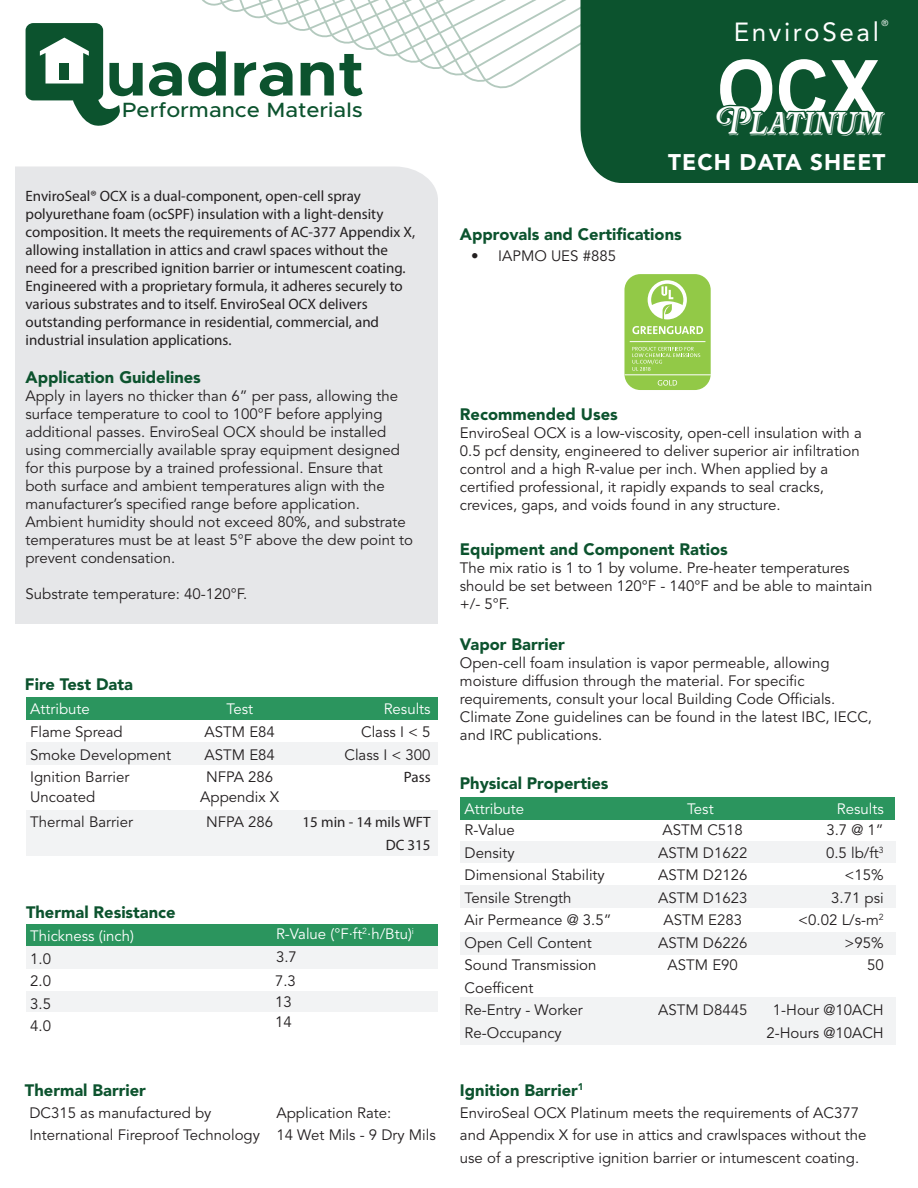
<style>
.page{position:relative;width:918px;height:1188px;background:#fff}
.page>*{position:absolute;margin:0;border:0;box-sizing:border-box;transform-origin:0 0}
.t1{font:700 81px "Arial";color:#fff;scale:.93 1}
.t2{font:700 63px "Metropolis";color:#0c532e;scale:1.07 1}
.t3{font:35.55px "Rafaella Regular Shadow";color:#fff;scale:.93 1}
.t4{font:26.1px "Avenir LT Std";letter-spacing:.1em;color:#fff}
.t5{font:900 22.5px "Avenir LT Std";letter-spacing:.045em;color:#fff}
.t6{font:500 20.7px "Metropolis";color:#0c532e;scale:1.07 1}
.t7{font:900 16.5px "Avenir LT Std";color:#0c532e}
.t8{font:15px/22.5px "Avenir LT Std";color:#231f20}
.t9{font:15px/18px "Myriad Pro";color:#231f20}
.t10{font:15px "Avenir LT Std";color:#fff}
.t11{font:8.7px "Avenir LT Std";color:#fff}
</style>
<div class="page">
<svg style="left:202px;top:0;width:378px;height:76px"></svg>
<div style="left:580px;top:0;width:338px;height:183px;background:#0c532e"></div>
<svg style="left:26px;top:23px;width:94px;height:103px"></svg>
<div style="left:60px;top:64px;width:9px;height:16px;background:#0c532e"></div>
<div style="left:15px;top:166px;width:423px;height:458px;background:#e6e7e9"></div>
<div style="left:26px;top:698px;width:412px;height:22px;background:#2b955e"></div>
<div style="left:26px;top:743px;width:412px;height:22px;background:#f2f3f4"></div>
<div style="left:26px;top:810px;width:412px;height:45px;background:#f2f3f4"></div>
<div style="left:26px;top:924px;width:412px;height:23px;background:#2b955e"></div>
<div style="left:26px;top:946px;width:412px;height:23px;background:#f2f3f4"></div>
<div style="left:26px;top:991px;width:412px;height:23px;background:#f2f3f4"></div>
<div style="left:26px;top:1012px;width:412px;height:23px;background:#fff"></div>
<div style="left:460px;top:842px;width:436px;height:21px;background:#f2f3f4"></div>
<div style="left:460px;top:797px;width:436px;height:23px;background:#2b955e"></div>
<div style="left:460px;top:885px;width:436px;height:23px;background:#f2f3f4"></div>
<div style="left:460px;top:932px;width:436px;height:22px;background:#f2f3f4"></div>
<div style="left:460px;top:997px;width:436px;height:48px;background:#f2f3f4"></div>
<div style="left:715px;top:105px;width:172px;height:33px;background:#0c532e"></div>
<div style="left:624px;top:274px;width:87px;height:116px;background:#92c947;border-radius:16px"></div>
<hr style="left:625px;top:374px;width:86px;height:1px;background:#fff">
<svg style="left:658px;top:380px;width:19px;height:6px"></svg>
<svg style="left:648px;top:280px;width:39px;height:40px"></svg>
<hr style="left:630px;top:341px;width:75px;height:1px;background:#fff">
<svg style="left:632px;top:326px;width:71px;height:8px"></svg>
<svg style="left:632px;top:347px;width:68px;height:24px"></svg>
<h2 class="t2" style="left:105px;top:34px;width:244px">uadrant</h2>
<h3 class="t6" style="left:122px;top:97px;width:226px">Performance Materials</h3>
<p class="t9" style="left:26px;top:187px;width:391px">EnviroSeal® OCX is a dual-component, open-cell spray polyurethane foam (ocSPF) insulation with a light-density composition. It meets the requirements of AC-377 Appendix X, allowing installation in attics and crawl spaces without the need for a prescribed ignition barrier or intumescent coating.<br>Engineered with a proprietary formula, it adheres securely to various substrates and to itself. EnviroSeal OCX delivers outstanding performance in residential, commercial, and industrial insulation applications.</p>
<p class="t7" style="left:26px;top:367px;width:177px">Application Guidelines</p>
<p class="t8" style="left:26px;top:387px;width:389px;line-height:18px">Apply in layers no thicker than 6” per pass, allowing the surface temperature to cool to 100°F before applying additional passes. EnviroSeal OCX should be installed using commercially available spray equipment designed for this purpose by a trained professional. Ensure that both surface and ambient temperatures align with the manufacturer’s specified range before application.<br>Ambient humidity should not exceed 80%, and substrate temperatures must be at least 5°F above the dew point to prevent condensation.</p>
<p class="t8" style="left:26px;top:583px;width:223px">Substrate temperature: 40-120°F.</p>
<p class="t7" style="left:25px;top:674px;width:110px">Fire Test Data</p>
<p class="t10" style="left:30px;top:701px;width:61px">Attribute</p>
<p class="t10" style="left:226px;top:701px;width:28px">Test</p>
<p class="t10" style="left:384px;top:700px;width:48px">Results</p>
<p class="t8" style="left:30px;top:721px;width:142px">Flame Spread<br>Smoke Development<br>Ignition Barrier</p>
<p class="t8" style="left:30px;top:784px;width:104px;line-height:25.5px">Uncoated<br>Thermal Barrier</p>
<p class="t8" style="left:344px;top:721px;width:88px;text-align:right">Class I &lt; 5<br>Class I &lt; 300</p>
<p class="t9" style="left:404px;top:768px;width:28px">Pass</p>
<p class="t9" style="left:303px;top:811px;width:130px;line-height:22.5px;text-align:right">15 min - 14 mils WFT<br>DC 315</p>
<p class="t8" style="left:205px;top:721px;width:72px;text-align:justify">ASTM E84<br>ASTM E84<br>NFPA 286</p>
<p class="t8" style="left:200px;top:784px;width:80px;line-height:25.5px;text-align:center">Appendix X<br>NFPA 286</p>
<p class="t7" style="left:26px;top:902px;width:151px">Thermal Resistance</p>
<p class="t10" style="left:30px;top:927px;width:105px">Thickness (inch)</p>
<p class="t10" style="left:276px;top:926px;width:139px">R-Value (°F·ft<sup>2</sup>·h/Btu)<sup>i</sup></p>
<p class="t8" style="left:30px;top:948px;width:22px;text-align:justify">1.0<br>2.0<br>3.5<br>4.0</p>
<p class="t8" style="left:276px;top:946px;width:22px">3.7</p>
<p class="t8" style="left:275px;top:971px;width:22px;line-height:21px">7.3<br>13</p>
<p class="t8" style="left:275px;top:1011px;width:18px">14</p>
<p class="t7" style="left:25px;top:1080px;width:122px">Thermal Barrier</p>
<p class="t8" style="left:29px;top:1102px;width:232px">DC315 as manufactured by<br>International Fireproof Technology</p>
<p class="t8" style="left:276px;top:1102px;width:161px">Application Rate:<br>14 Wet Mils - 9 Dry Mils</p>
<h3 class="t4" style="left:734px;top:17px;width:147px">EnviroSeal</h3>
<p class="t11" style="left:882px;top:18px;width:8px">®</p>
<h1 class="t1" style="left:717px;top:33px;width:177px">OCX</h1>
<h3 class="t3" style="left:716px;top:101px;width:181px">Platinum</h3>
<h3 class="t5" style="left:668px;top:148px;width:219px">TECH DATA SHEET</h3>
<p class="t7" style="left:460px;top:224px;width:223px">Approvals and Certifications</p>
<p class="t8" style="left:471px;top:245px;width:146px">• IAPMO UES #885</p>
<p class="t7" style="left:460px;top:404px;width:159px">Recommended Uses</p>
<p class="t8" style="left:460px;top:424px;width:403px;line-height:18px">EnviroSeal OCX is a low-viscosity, open-cell insulation with a 0.5 pcf density, engineered to deliver superior air infiltration control and a high R-value per inch. When applied by a certified professional, it rapidly expands to seal cracks, crevices, gaps, and voids found in any structure.</p>
<p class="t7" style="left:460px;top:539px;width:269px">Equipment and Component Ratios</p>
<p class="t8" style="left:460px;top:559px;width:414px;line-height:18px">The mix ratio is 1 to 1 by volume. Pre-heater temperatures should be set between 120°F - 140°F and be able to maintain +/- 5°F.</p>
<p class="t7" style="left:460px;top:634px;width:107px">Vapor Barrier</p>
<p class="t8" style="left:460px;top:654px;width:414px;line-height:18px">Open-cell foam insulation is vapor permeable, allowing moisture diffusion through the material. For specific requirements, consult your local Building Code Officials.<br>Climate Zone guidelines can be found in the latest IBC, IECC, and IRC publications.</p>
<p class="t7" style="left:460px;top:773px;width:150px">Physical Properties</p>
<p class="t10" style="left:465px;top:800px;width:61px">Attribute</p>
<p class="t10" style="left:687px;top:800px;width:28px">Test</p>
<p class="t10" style="left:837px;top:800px;width:48px">Results</p>
<p class="t8" style="left:465px;top:819px;width:149px">R-Value<br>Density<br>Dimensional Stability<br>Tensile Strength<br>Air Permeance @ 3.5”<br>Open Cell Content<br>Sound Transmission<br>Coefficent<br>Re-Entry - Worker<br>Re-Occupancy</p>
<p class="t8" style="left:798px;top:819px;width:87px;text-align:right">3.7 @ 1”<br>0.5 lb/ft<sup>3 </sup>&lt;15%<br>3.71 psi &lt;0.02 L/s-m<sup>2 </sup>&gt;95%<br>50</p>
<p class="t8" style="left:658px;top:819px;width:91px;text-align:center">ASTM C518<br>ASTM D1622<br>ASTM D2126<br>ASTM D1623<br>ASTM E283<br>ASTM D6226<br>ASTM E90</p>
<p class="t8" style="left:658px;top:999px;width:91px">ASTM D8445</p>
<p class="t8" style="left:766px;top:999px;width:119px;text-align:center">1-Hour @10ACH<br>2-Hours @10ACH</p>
<p class="t7" style="left:460px;top:1080px;width:125px">Ignition Barrier<sup>1</sup></p>
<p class="t8" style="left:460px;top:1102px;width:408px">EnviroSeal OCX Platinum meets the requirements of AC377 and Appendix X for use in attics and crawlspaces without the use of a prescriptive ignition barrier or intumescent coating.</p>
</div>
